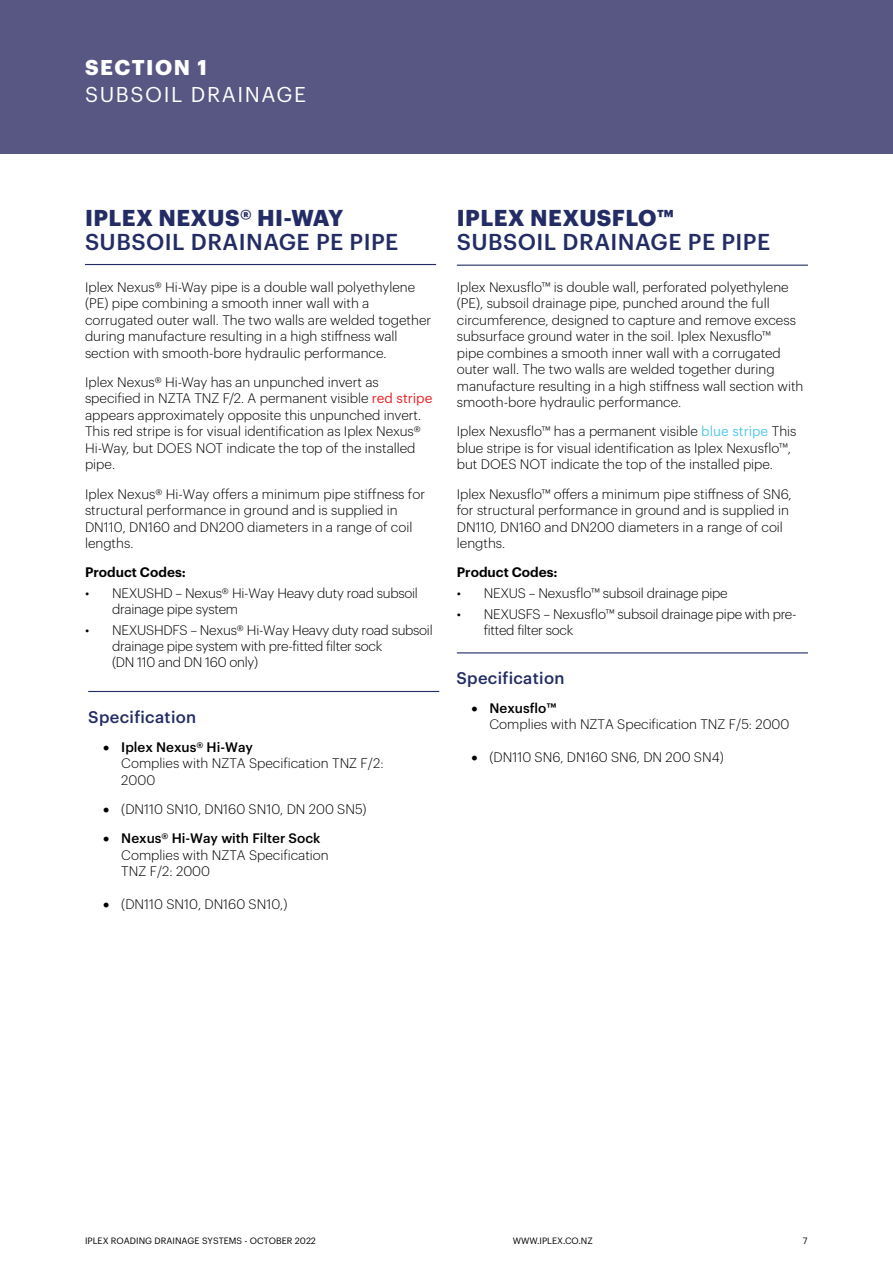
<style>
.page{position:relative;width:893px;height:1263px;background:#fff}
.page>*{position:absolute;margin:0;border:0;box-sizing:border-box;transform-origin:0 0}
.t1{font:500 22.5px "Graphik";letter-spacing:.02em;color:#232c64}
.t2{font:700 22.5px "Graphik";letter-spacing:.02em;color:#232c64}
.t3{font:21px "Graphik";letter-spacing:.075em;color:#fff}
.t4{font:700 21px "Graphik";letter-spacing:.075em;color:#fff}
.t5{font:500 16.5px "Graphik";letter-spacing:.02em;color:#232c64}
.t6{font:300 13.5px/16.5px "Graphik";color:#000}
.t7{font:300 13.5px/16px "Graphik";letter-spacing:-.02em;color:#000}
.t8{font:600 13.5px "Graphik";color:#000}
.t9{font:9px "Graphik";color:#000}
.s1{font-weight:400;color:#ed2124}
.s2{font-weight:500}
.s3{font-weight:400;color:#57c9eb}
</style>
<div class="page">
<div style="left:0;top:0;width:893px;height:153px;background:#585783"></div>
<hr style="left:85px;top:264px;width:351px;height:1px;background:#232c64">
<hr style="left:88px;top:691px;width:351px;height:1px;background:#232c64">
<hr style="left:457px;top:265px;width:351px;height:1px;background:#232c64">
<hr style="left:457px;top:652px;width:351px;height:1px;background:#232c64">
<h2 class="t4" style="left:85px;top:51px;width:123px">SECTION 1</h2>
<h2 class="t3" style="left:85px;top:79px;width:222px">SUBSOIL DRAINAGE</h2>
<h1 class="t2" style="left:85px;top:200px;width:260px">IPLEX NEXUS® HI-WAY</h1>
<h1 class="t1" style="left:85px;top:224px;width:315px">SUBSOIL DRAINAGE PE PIPE</h1>
<p class="t6" style="left:85px;top:277px;width:348px">Iplex Nexus® Hi-Way pipe is a double wall polyethylene (PE) pipe combining a smooth inner wall with a corrugated outer wall. The two walls are welded together during manufacture resulting in a high stiffness wall section with smooth-bore hydraulic performance.</p>
<p class="t6" style="left:85px;top:373px;width:349px">Iplex Nexus® Hi-Way has an unpunched invert as specified in NZTA TNZ F/2. A permanent visible <span class="s1">red stripe </span>appears approximately opposite this unpunched invert.<br>This red stripe is for visual identification as Iplex Nexus® Hi-Way, but DOES NOT indicate the top of the installed pipe.</p>
<p class="t6" style="left:85px;top:484px;width:342px">Iplex Nexus® Hi-Way offers a minimum pipe stiffness for structural performance in ground and is supplied in DN110, DN160 and DN200 diameters in a range of coil lengths.</p>
<p class="t8" style="left:85px;top:562px;width:102px">Product Codes:</p>
<p class="t7" style="left:112px;top:584px;width:307px;text-indent:-27px">• NEXUSHD – Nexus® Hi-Way Heavy duty road subsoil drainage pipe system</p>
<p class="t7" style="left:112px;top:621px;width:322px;text-indent:-27px">• NEXUSHDFS – Nexus® Hi-Way Heavy duty road subsoil drainage pipe system with pre-fitted filter sock<br>(DN 110 and DN 160 only)</p>
<p class="t5" style="left:88px;top:704px;width:109px">Specification</p>
<p class="t6" style="left:121px;top:738px;width:264px;text-indent:-18px">• <span class="s2">Iplex Nexus® Hi-Way<br></span>Complies with NZTA Specification TNZ F/2:<br>2000</p>
<p class="t6" style="left:103px;top:800px;width:265px">• (DN110 SN10, DN160 SN10, DN 200 SN5)</p>
<p class="t6" style="left:121px;top:829px;width:209px;text-indent:-18px">• <span class="s2">Nexus® Hi-Way with Filter Sock<br></span>Complies with NZTA Specification<br>TNZ F/2: 2000</p>
<p class="t6" style="left:103px;top:895px;width:186px">• (DN110 SN10, DN160 SN10,)</p>
<h1 class="t2" style="left:457px;top:200px;width:219px">IPLEX NEXUSFLO™</h1>
<h1 class="t1" style="left:457px;top:224px;width:315px">SUBSOIL DRAINAGE PE PIPE</h1>
<p class="t6" style="left:457px;top:277px;width:348px">Iplex Nexusflo™ is double wall, perforated polyethylene (PE), subsoil drainage pipe, punched around the full circumference, designed to capture and remove excess subsurface ground water in the soil. Iplex Nexusflo™<br>pipe combines a smooth inner wall with a corrugated outer wall. The two walls are welded together during manufacture resulting in a high stiffness wall section with smooth-bore hydraulic performance.</p>
<p class="t6" style="left:457px;top:422px;width:341px">Iplex Nexusflo™ has a permanent visible <span class="s3">blue stripe</span> This blue stripe is for visual identification as Iplex Nexusflo™, but DOES NOT indicate the top of the installed pipe.</p>
<p class="t6" style="left:457px;top:484px;width:336px">Iplex Nexusflo™ offers a minimum pipe stiffness of SN6, for structural performance in ground and is supplied in DN110, DN160 and DN200 diameters in a range of coil lengths.</p>
<p class="t8" style="left:457px;top:562px;width:102px">Product Codes:</p>
<p class="t7" style="left:457px;top:584px;width:272px">• NEXUS – Nexusflo™ subsoil drainage pipe</p>
<p class="t7" style="left:484px;top:605px;width:314px;line-height:16.5px;text-indent:-27px">• NEXUSFS – Nexusflo™ subsoil drainage pipe with pre&shy;fitted filter sock</p>
<p class="t5" style="left:456px;top:665px;width:109px">Specification</p>
<p class="t6" style="left:489px;top:699px;width:301px;text-indent:-18px">• <span class="s2">Nexusflo™<br></span>Complies with NZTA Specification TNZ F/5: 2000</p>
<p class="t6" style="left:471px;top:748px;width:254px">• (DN110 SN6, DN160 SN6, DN 200 SN4)</p>
<p class="t9" style="left:85px;top:1234px;width:232px">IPLEX ROADING DRAINAGE SYSTEMS - OCTOBER 2022</p>
<p class="t9" style="left:513px;top:1234px;width:82px">WWW.IPLEX.CO.NZ</p>
<p class="t9" style="left:803px;top:1234px;width:6px">7</p>
</div>
